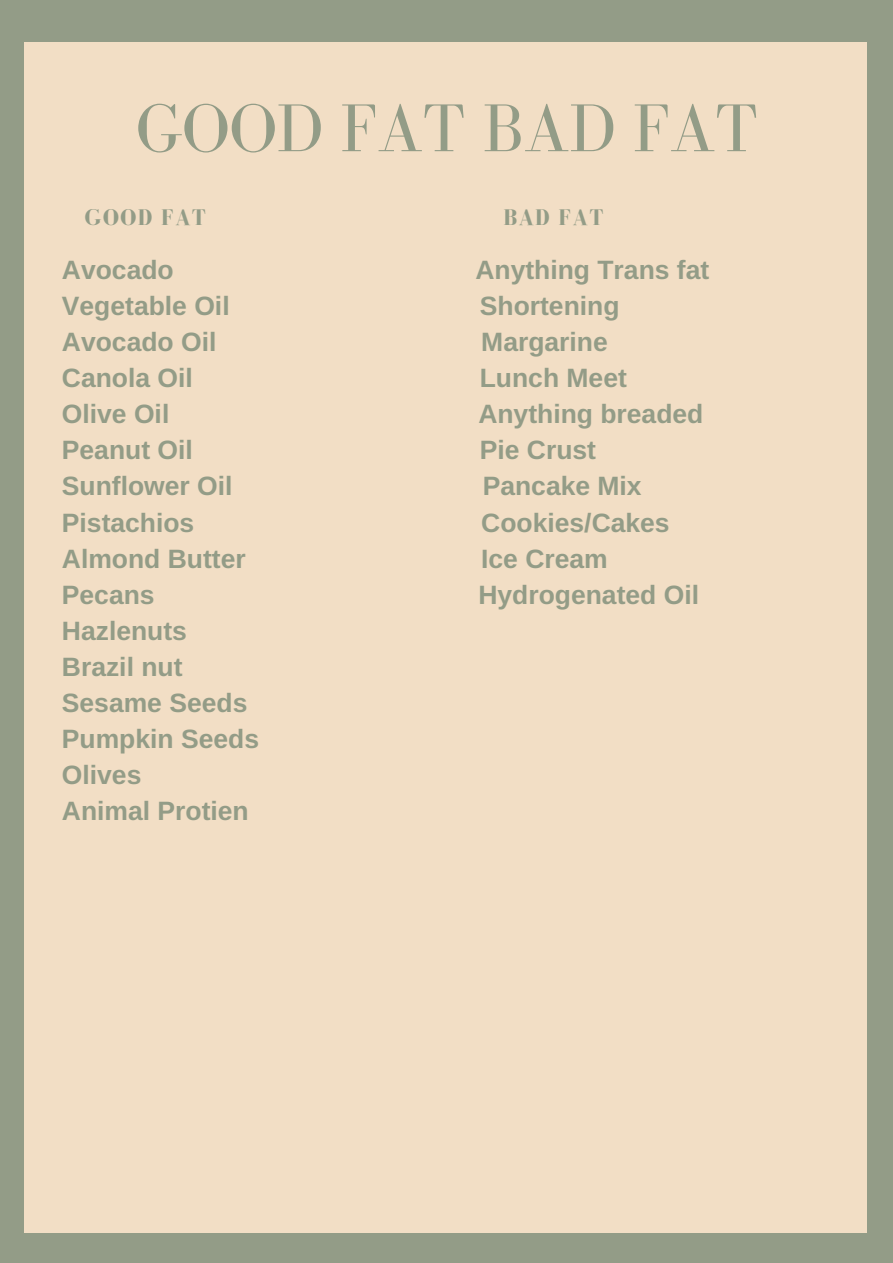
<style>
.page{position:relative;width:893px;height:1263px;background:#939c87}
.page>*{position:absolute;margin:0;border:0;box-sizing:border-box;transform-origin:0 0}
.t1{font:69.6px "Bodoni FLF";letter-spacing:-.01em;color:#939c87}
.t2{font:700 26.55px/36px "Arimo";color:#939c87}
.t3{font:700 23.25px "Bodoni FLF";letter-spacing:.05em;color:#939c87}
</style>
<div class="page">
<div style="left:25px;top:43px;width:842px;height:1190px;background:#f2dec5"></div>
<h1 class="t1" style="left:136px;top:90px;width:624px">GOOD FAT BAD FAT</h1>
<p class="t3" style="left:85px;top:205px;width:123px">GOOD FAT</p>
<p class="t3" style="left:503px;top:205px;width:101px">BAD FAT</p>
<p class="t2" style="left:62px;top:252px;width:113px">Avocado</p>
<p class="t2" style="left:475px;top:252px;width:235px">Anything Trans fat</p>
<p class="t2" style="left:62px;top:288px;width:169px">Vegetable Oil</p>
<p class="t2" style="left:480px;top:288px;width:141px">Shortening</p>
<p class="t2" style="left:62px;top:324px;width:156px">Avocado Oil</p>
<p class="t2" style="left:481px;top:324px;width:128px">Margarine</p>
<p class="t2" style="left:62px;top:360px;width:132px">Canola Oil</p>
<p class="t2" style="left:480px;top:360px;width:149px">Lunch Meet</p>
<p class="t2" style="left:62px;top:396px;width:109px">Olive Oil</p>
<p class="t2" style="left:478px;top:396px;width:227px">Anything breaded</p>
<p class="t2" style="left:62px;top:432px;width:132px">Peanut Oil</p>
<p class="t2" style="left:480px;top:432px;width:118px">Pie Crust</p>
<p class="t2" style="left:62px;top:468px;width:172px">Sunflower Oil</p>
<p class="t2" style="left:483px;top:468px;width:160px">Pancake Mix</p>
<p class="t2" style="left:62px;top:504px;width:134px">Pistachios</p>
<p class="t2" style="left:481px;top:504px;width:190px">Cookies/Cakes</p>
<p class="t2" style="left:62px;top:540px;width:185px">Almond Butter</p>
<p class="t2" style="left:481px;top:540px;width:128px">Ice Cream</p>
<p class="t2" style="left:62px;top:576px;width:94px">Pecans</p>
<p class="t2" style="left:478px;top:576px;width:222px">Hydrogenated Oil</p>
<p class="t2" style="left:62px;top:612px;width:199px">Hazlenuts<br>Brazil nut<br>Sesame Seeds<br>Pumpkin Seeds<br>Olives<br>Animal Protien</p>
</div>
